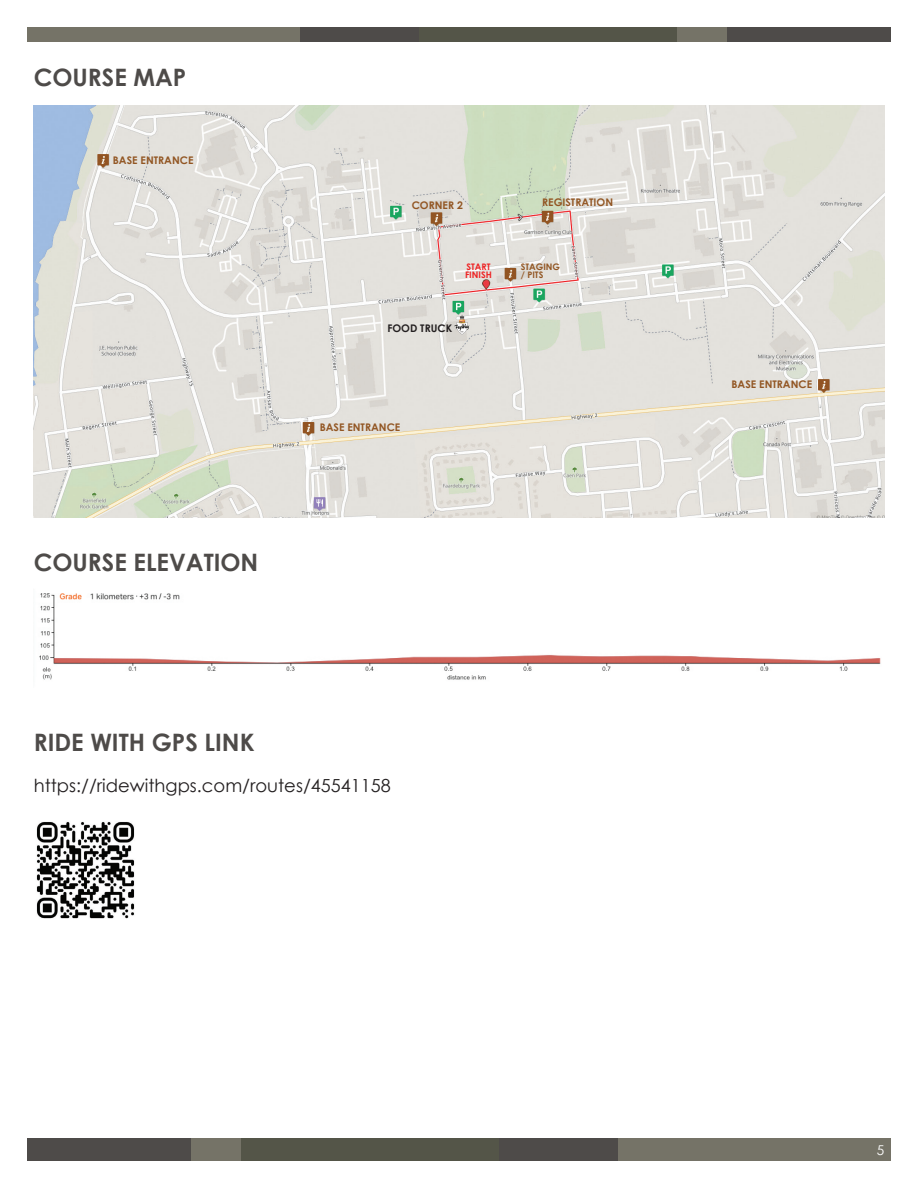
<style>
.page{position:relative;width:918px;height:1188px;background:#fff}
.page>*{position:absolute;margin:0;border:0;box-sizing:border-box;transform-origin:0 0}
.t1{font:700 24px "Century Gothic";color:#4e4b49}
.t2{font:18px "Century Gothic";color:#231f20}
.t3{font:13.5px "Century Gothic";color:#fff}
.t4{font:700 10.5px "Century Gothic";color:#925623}
.t5{font:700 10.5px "Century Gothic";color:#231f20}
.t6{font:700 9px/8.2px "Century Gothic";color:#925623}
.t7{font:700 9px "Century Gothic";color:#ee2223}
</style>
<div class="page">
<div style="left:617px;top:1138px;width:274px;height:23px;background:#757367"></div>
<div style="left:499px;top:1138px;width:118px;height:23px;background:#4e4b49"></div>
<div style="left:241px;top:1138px;width:258px;height:23px;background:#545548"></div>
<div style="left:191px;top:1138px;width:50px;height:23px;background:#757367"></div>
<div style="left:27px;top:1138px;width:164px;height:23px;background:#4e4b49"></div>
<div style="left:27px;top:27px;width:274px;height:14px;background:#757367"></div>
<div style="left:301px;top:27px;width:118px;height:14px;background:#4e4b49"></div>
<div style="left:419px;top:27px;width:258px;height:14px;background:#545548"></div>
<div style="left:677px;top:27px;width:50px;height:14px;background:#757367"></div>
<div style="left:727px;top:27px;width:164px;height:14px;background:#4e4b49"></div>
<img style="left:39px;top:593px;width:842px;height:87px">
<img style="left:36px;top:822px;width:99px;height:97px">
<img style="left:34px;top:106px;width:850px;height:412px">
<img style="left:454px;top:315px;width:16px;height:20px">
<p class="t1" style="left:34px;top:62px;width:154px">COURSE MAP</p>
<p class="t4" style="left:113px;top:154px;width:82px">BASE ENTRANCE</p>
<p class="t1" style="left:34px;top:547px;width:226px">COURSE ELEVATION</p>
<p class="t4" style="left:412px;top:198px;width:53px">CORNER 2</p>
<p class="t4" style="left:542px;top:195px;width:72px">REGISTRATION</p>
<p class="t7" style="left:466px;top:261px;width:26px">START</p>
<p class="t7" style="left:465px;top:269px;width:28px">FINISH</p>
<p class="t5" style="left:387px;top:321px;width:66px">FOOD TRUCK</p>
<p class="t6" style="left:521px;top:262px;width:41px">STAGING / PITS</p>
<p class="t4" style="left:320px;top:421px;width:82px">BASE ENTRANCE</p>
<p class="t1" style="left:34px;top:727px;width:222px">RIDE WITH GPS LINK</p>
<p class="t2" style="left:34px;top:774px;width:358px">https://ridewithgps.com/routes/45541158</p>
<p class="t4" style="left:732px;top:377px;width:82px">BASE ENTRANCE</p>
<p class="t3" style="left:877px;top:1142px;width:9px">5</p>
</div>
